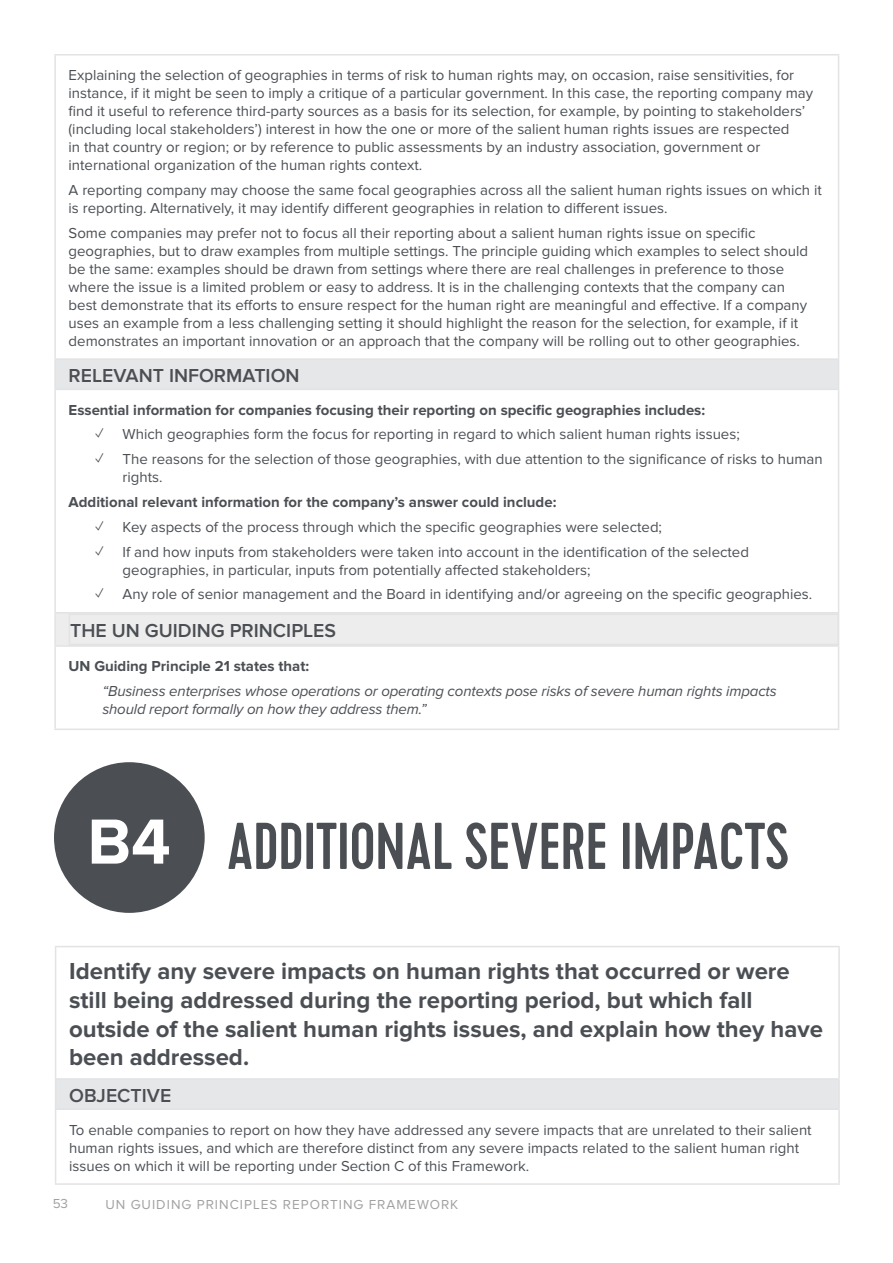
<style>
.page{position:relative;width:893px;height:1263px;background:#fff}
.page>*{position:absolute;margin:0;border:0;box-sizing:border-box;transform-origin:0 0}
.t1{font:500 66px "Cervo";letter-spacing:-.01em;color:#4b4f54}
.t2{font:700 24px/28.8px "Proxima Nova";color:#4b4f54}
.t3{font:600 19.5px "Proxima Nova";color:#4b4f54}
.t4{font:15px/18px "Proxima Nova";color:#4b4f54}
.t5{font:700 15px "Proxima Nova";color:#4b4f54}
.t6{font:italic 15px/18px "Proxima Nova";letter-spacing:-.01em;color:#4b4f54}
.t7{font:13.5px "Proxima Nova A";letter-spacing:.075em;color:#a0a1a2}
.s1{font-family:"Proxima Nova";font-weight:700;color:#fff}
</style>
<div class="page">
<div style="left:55px;top:359px;width:784px;height:30px;background:#e6e7e8"></div>
<hr style="left:54px;top:612px;width:785px;height:1px;background:#e2e3e4">
<hr style="left:54px;top:613px;width:2px;height:32px;background:#e2e3e4">
<hr style="left:54px;top:645px;width:785px;height:2px;background:#e2e3e4">
<hr style="left:54px;top:647px;width:2px;height:81px;background:#e2e3e4">
<hr style="left:838px;top:647px;width:1px;height:81px;background:#e2e3e4">
<hr style="left:54px;top:728px;width:785px;height:2px;background:#e2e3e4">
<hr style="left:54px;top:54px;width:785px;height:2px;background:#e2e3e4">
<hr style="left:54px;top:56px;width:2px;height:302px;background:#e2e3e4">
<hr style="left:838px;top:56px;width:1px;height:302px;background:#e2e3e4">
<hr style="left:54px;top:358px;width:785px;height:2px;background:#e2e3e4">
<hr style="left:54px;top:360px;width:2px;height:29px;background:#e2e3e4">
<hr style="left:54px;top:389px;width:785px;height:1px;background:#e2e3e4">
<hr style="left:54px;top:390px;width:2px;height:222px;background:#e2e3e4">
<hr style="left:838px;top:390px;width:1px;height:222px;background:#e2e3e4">
<div style="left:69px;top:614px;width:769px;height:30px;background:#ededed"></div>
<hr style="left:69px;top:613px;width:770px;height:2px;background:#e2e3e4">
<svg style="left:69px;top:615px;width:1px;height:28px"></svg>
<hr style="left:837px;top:615px;width:2px;height:29px;background:#e2e3e4">
<hr style="left:69px;top:644px;width:770px;height:1px;background:#e2e3e4">
<div style="left:54px;top:762px;width:151px;height:151px;background:#4b4f54;border-radius:50%"></div>
<div style="left:56px;top:1079px;width:783px;height:30px;background:#e6e7e8"></div>
<hr style="left:55px;top:946px;width:785px;height:1px;background:#e2e3e4">
<hr style="left:55px;top:947px;width:1px;height:131px;background:#e2e3e4">
<hr style="left:838px;top:947px;width:2px;height:131px;background:#e2e3e4">
<hr style="left:55px;top:1078px;width:785px;height:2px;background:#e2e3e4">
<svg style="left:55px;top:1080px;width:1px;height:28px"></svg>
<hr style="left:838px;top:1080px;width:2px;height:28px;background:#e2e3e4">
<hr style="left:55px;top:1108px;width:785px;height:2px;background:#e2e3e4">
<hr style="left:55px;top:1110px;width:1px;height:73px;background:#e2e3e4">
<hr style="left:838px;top:1110px;width:2px;height:73px;background:#e2e3e4">
<hr style="left:55px;top:1183px;width:785px;height:2px;background:#e2e3e4">
<p class="t4" style="left:69px;top:66px;width:746px">Explaining the selection of geographies in terms of risk to human rights may, on occasion, raise sensitivities, for instance, if it might be seen to imply a critique of a particular government. In this case, the reporting company may find it useful to reference third-party sources as a basis for its selection, for example, by pointing to stakeholders’ (including local stakeholders’) interest in how the one or more of the salient human rights issues are respected<br>in that country or region; or by reference to public assessments by an industry association, government or international organization of the human rights context.</p>
<p class="t4" style="left:69px;top:181px;width:755px">A reporting company may choose the same focal geographies across all the salient human rights issues on which it is reporting. Alternatively, it may identify different geographies in relation to different issues.</p>
<p class="t4" style="left:69px;top:224px;width:741px">Some companies may prefer not to focus all their reporting about a salient human rights issue on specific geographies, but to draw examples from multiple settings. The principle guiding which examples to select should be the same: examples should be drawn from settings where there are real challenges in preference to those where the issue is a limited problem or easy to address. It is in the challenging contexts that the company can best demonstrate that its efforts to ensure respect for the human right are meaningful and effective. If a company uses an example from a less challenging setting it should highlight the reason for the selection, for example, if it demonstrates an important innovation or an approach that the company will be rolling out to other geographies.</p>
<h3 class="t3" style="left:69px;top:364px;width:233px">RELEVANT INFORMATION</h3>
<p class="t5" style="left:69px;top:401px;width:638px">Essential information for companies focusing their reporting on specific geographies includes:</p>
<p class="t4" style="left:96px;top:426px;width:646px">✓ Which geographies form the focus for reporting in regard to which salient human rights issues;</p>
<p class="t4" style="left:123px;top:450px;width:702px;text-indent:-27px">✓ The reasons for the selection of those geographies, with due attention to the significance of risks to human rights.</p>
<p class="t5" style="left:69px;top:493px;width:489px">Additional relevant information for the company’s answer could include:</p>
<p class="t4" style="left:96px;top:518px;width:568px">✓ Key aspects of the process through which the specific geographies were selected;</p>
<p class="t4" style="left:123px;top:543px;width:628px;text-indent:-27px">✓ If and how inputs from stakeholders were taken into account in the identification of the selected geographies, in particular, inputs from potentially affected stakeholders;</p>
<p class="t4" style="left:96px;top:585px;width:718px">✓ Any role of senior management and the Board in identifying and/or agreeing on the specific geographies.</p>
<h3 class="t3" style="left:70px;top:619px;width:267px">THE UN GUIDING PRINCIPLES</h3>
<p class="t5" style="left:69px;top:658px;width:242px">UN Guiding Principle 21 states that:</p>
<p class="t6" style="left:102px;top:682px;width:676px">“Business enterprises whose operations or operating contexts pose risks of severe human rights impacts should report formally on how they address them.”</p>
<h1 class="t1" style="left:87px;top:807px;width:703px"><span class="s1">B4</span> ADDITIONAL SEVERE IMPACTS</h1>
<h2 class="t2" style="left:69px;top:957px;width:755px">Identify any severe impacts on human rights that occurred or were still being addressed during the reporting period, but which fall outside of the salient human rights issues, and explain how they have been addressed.</h2>
<h3 class="t3" style="left:69px;top:1084px;width:104px">OBJECTIVE</h3>
<p class="t4" style="left:69px;top:1121px;width:744px">To enable companies to report on how they have addressed any severe impacts that are unrelated to their salient human rights issues, and which are therefore distinct from any severe impacts related to the salient human right issues on which it will be reporting under Section C of this Framework.</p>
<p class="t7" style="left:53px;top:1195px;width:17px">53</p>
<p class="t7" style="left:105px;top:1197px;width:354px">UN GUIDING PRINCIPLES REPORTING FRAMEWORK</p>
</div>
